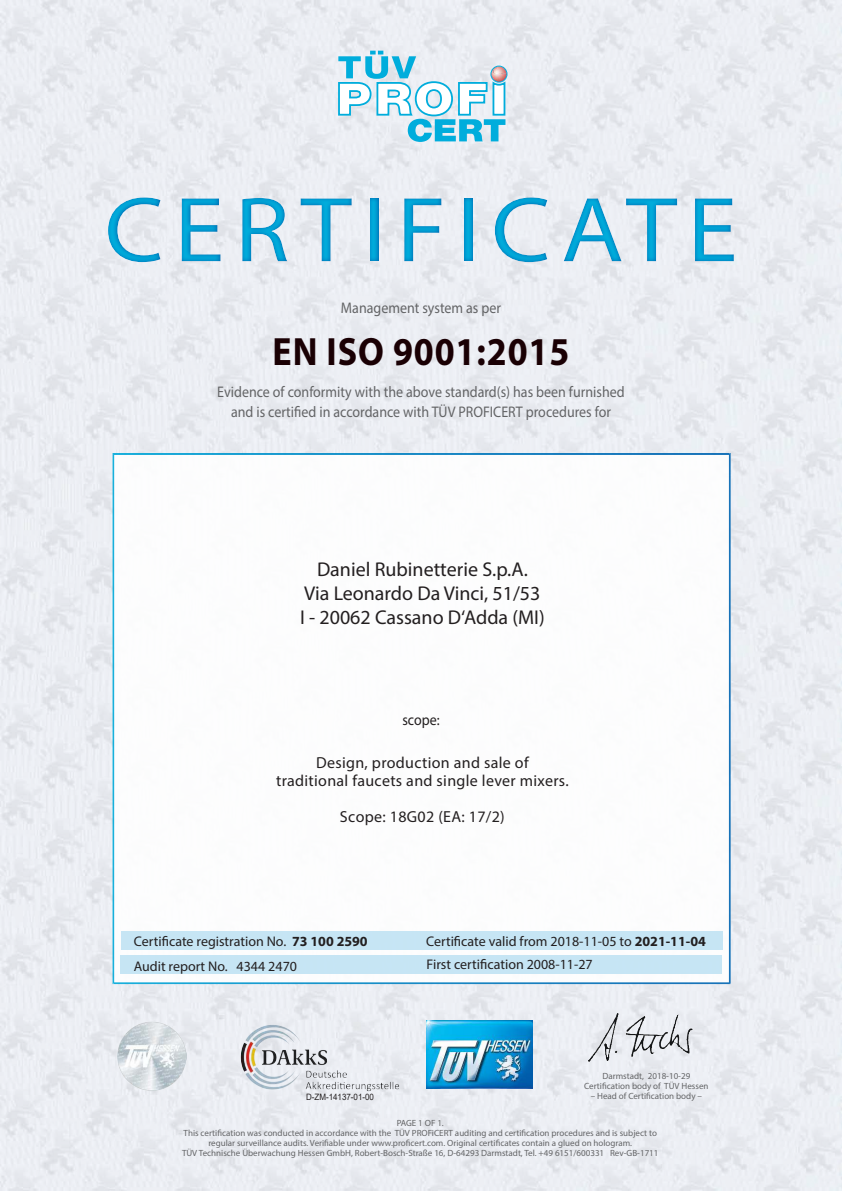
<style>
.page{position:relative;width:842px;height:1191px;background:#fff}
.page>*{position:absolute;margin:0;border:0;box-sizing:border-box;transform-origin:0 0}
.t1{font:93px "Myriad Pro";letter-spacing:.1em;color:#00addc;scale:1.1 1}
.t2{font:700 39.6px "Myriad Pro";letter-spacing:.025em;color:#1a0004;scale:.91 1}
.t3{font:20px/24px "Myriad Pro";color:#231f20;text-align:center}
.t4{font:16px/18px "Myriad Pro";letter-spacing:.02em;color:#231f20;text-align:center}
.t5{font:15.4px/20px "Myriad Pro";color:#636466;text-align:center;scale:.91 1}
.t6{font:15.4px "Myriad Pro";color:#231f20;scale:.91 1}
.t7{font:14px/24.6px "Myriad Pro";color:#231f20}
.t8{font:9px/10px "Myriad Pro";color:#636466;text-align:center}
.t9{font:8.8px "Arial";color:#231f20;scale:.91 1}
.s1{font-weight:700}
</style>
<div class="page">
<img style="left:0;top:0;width:842px;height:1191px">
<div style="left:491px;top:66px;width:16px;height:16px;border:1px solid #00addc;border-radius:50%"></div>
<svg style="left:338px;top:51px;width:168px;height:91px"></svg>
<img style="left:241px;top:1024px;width:158px;height:67px">
<img style="left:427px;top:1020px;width:106px;height:69px">
<div style="left:113px;top:454px;width:617px;height:529px;background:#fff"></div>
<img style="left:114px;top:982px;width:617px;height:2px">
<img style="left:729px;top:453px;width:2px;height:530px">
<img style="left:112px;top:453px;width:618px;height:2px">
<img style="left:112px;top:454px;width:2px;height:530px">
<div style="left:120px;top:955px;width:602px;height:19px;background:#c0e3f4"></div>
<div style="left:121px;top:931px;width:601px;height:19px;background:#c0e3f4"></div>
<svg style="left:0;top:172px;width:842px;height:114px;background:#e5e9f0"></svg>
<img style="left:589px;top:1013px;width:104px;height:48px">
<img style="left:117px;top:1021px;width:70px;height:69px">
<h1 class="t1" style="left:104px;top:185px;width:577px">CERTIFICATE</h1>
<h3 class="t5" style="left:341px;top:298px;width:177px">Management system as per</h3>
<h2 class="t2" style="left:273px;top:328px;width:328px">EN ISO 9001:2015</h2>
<h3 class="t5" style="left:217px;top:382px;width:449px">Evidence of conformity with the above standard(s) has been furnished and is certified in accordance with TÜV PROFICERT procedures for</h3>
<h3 class="t3" style="left:300px;top:558px;width:246px">Daniel Rubinetterie S.p.A.<br>Via Leonardo Da Vinci, 51/53<br>I - 20062 Cassano D‘Adda (MI)</h3>
<h3 class="t6" style="left:402px;top:712px;width:42px">scope:</h3>
<h3 class="t4" style="left:276px;top:754px;width:294px">Design, production and sale of<br>traditional faucets and single lever mixers.</h3>
<h3 class="t4" style="left:340px;top:808px;width:166px">Scope: 18G02 (EA: 17/2)</h3>
<h3 class="t7" style="left:134px;top:929px;width:236px">Certificate registration No. <span class="s1">73 100 2590<br></span>Audit report No. 4344 2470</h3>
<h3 class="t7" style="left:426px;top:929px;width:281px">Certificate valid from 2018-11-05 to <span class="s1">2021-11-04</span></h3>
<h3 class="t7" style="left:427px;top:953px;width:168px">First certification 2008-11-27</h3>
<p class="t8" style="left:584px;top:1071px;width:126px">Darmstadt, 2018-10-29<br>Certification body of TÜV Hessen</p>
<p class="t9" style="left:306px;top:1091px;width:76px">D-ZM-14137-01-00</p>
<p class="t8" style="left:591px;top:1091px;width:113px">– Head of Certification body –</p>
<p class="t8" style="left:182px;top:1118px;width:478px">PAGE 1 OF 1.<br>This certification was conducted in accordance with the TÜV PROFiCERT auditing and certification procedures and is subject to regular surveillance audits. Verifiable under www.proficert.com. Original certificates contain a glued on hologram.<br>TÜV Technische Überwachung Hessen GmbH, Robert-Bosch-Straße 16, D-64293 Darmstadt, Tel. +49 6151/600331 Rev-GB-1711</p>
</div>
